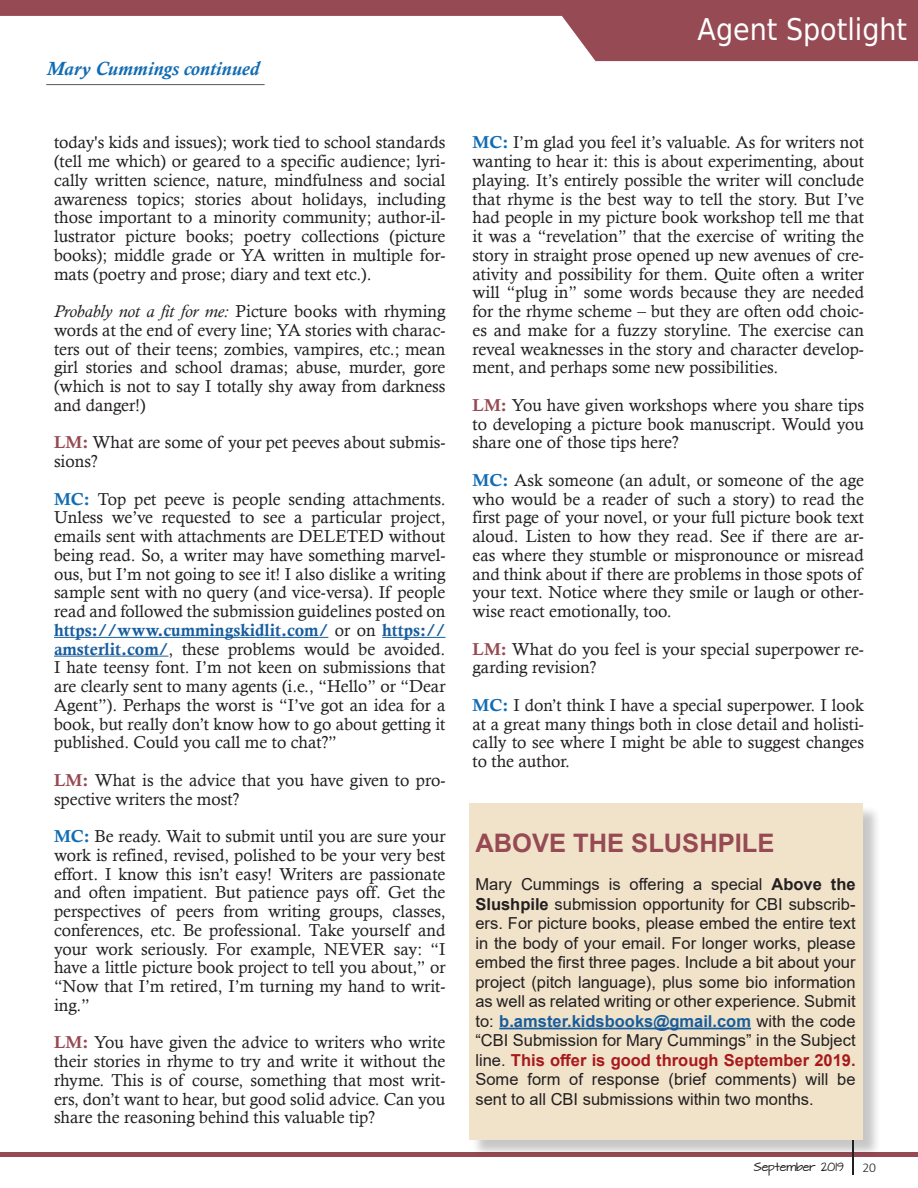
<style>
.page{position:relative;width:918px;height:1188px;background:#fff}
.page>*{position:absolute;margin:0;border:0;box-sizing:border-box;transform-origin:0 0}
.t1{font:30px "DejaVu Sans Condensed";color:#fff}
.At_Presstime_Paragra{font:700 25.5px "Arial";color:#964a53}
.t2{font:italic 700 19.5px "Calisto";color:#126cb3}
.At_Presstime_Paragra-2{font:17.25px/18.8px "Calisto";color:#231f20;text-align:justify}
.At_Presstime_Paragra-3{font:16.5px/19.5px "Arial";color:#231f20;text-align:justify}
.t3{font:300 13.5px "Calibri";color:#231f20}
.t4{font:10.2px "Architects Daughter";color:#231f20}
.s1{font-style:italic}
.s2{font-family:"Calis MT Bol";color:#964a53}
.s3{font-family:"Calis MT Bol";color:#126cb3}
.s4{font-family:"Calis MT Bol";color:#175d9e}
.s5{font-weight:700}
.s6{font-weight:700;color:#175d9e}
.s7{font-weight:700;color:#a8191c}
</style>
<div class="page">
<svg style="left:0;top:0;width:918px;height:61px;fill:#964a53"></svg>
<hr style="left:0;top:1153px;width:918px;height:4px;background:#964a53">
<hr style="left:852px;top:1133px;width:2px;height:42px;background:#231f20">
<hr style="left:46px;top:84px;width:219px;height:1px;background:#57585a">
<hr style="left:54px;top:637px;width:274px;height:1px;background:#175d9e">
<hr style="left:382px;top:637px;width:63px;height:1px;background:#175d9e">
<hr style="left:54px;top:656px;width:114px;height:1px;background:#175d9e">
<div style="left:471px;top:805px;width:410px;height:354px;background:#231f20;opacity:.25"></div>
<div style="left:469px;top:803px;width:393px;height:337px;background:#f1e3ca"></div>
<hr style="left:499px;top:1028px;width:252px;height:1px;background:#175d9e">
<p class="t2" style="left:47px;top:57px;width:214px">Mary Cummings continued</p>
<p class="At_Presstime_Paragra-2" style="left:54px;top:133px;width:393px">today's kids and issues); work tied to school standards (tell me which) or geared to a specific audience; lyri&shy;cally written science, nature, mindfulness and social awareness topics; stories about holidays, including those important to a minority community; author-il&shy;lustrator picture books; poetry collections (picture books); middle grade or YA written in multiple for&shy;mats (poetry and prose; diary and text etc.).</p>
<p class="At_Presstime_Paragra-2" style="left:54px;top:302px;width:393px"><span class="s1">Probably not a fit for me:</span> Picture books with rhyming words at the end of every line; YA stories with charac&shy;ters out of their teens; zombies, vampires, etc.; mean girl stories and school dramas; abuse, murder, gore (which is not to say I totally shy away from darkness and danger!)</p>
<p class="At_Presstime_Paragra-2" style="left:54px;top:433px;width:393px"><span class="s2">LM:</span> What are some of your pet peeves about submis&shy;sions?</p>
<p class="At_Presstime_Paragra-2" style="left:54px;top:489px;width:393px"><span class="s3">MC:</span> Top pet peeve is people sending attachments.<br>Unless we’ve requested to see a particular project, emails sent with attachments are DELETED without being read. So, a writer may have something marvel&shy;ous, but I’m not going to see it! I also dislike a writing sample sent with no query (and vice-versa). If people read and followed the submission guidelines posted on <span class="s4">https://www.cummingskidlit.com/</span> or on <span class="s4">https:// amsterlit.com/</span>, these problems would be avoided.<br>I hate teensy font. I’m not keen on submissions that are clearly sent to many agents (i.e., “Hello” or “Dear Agent”). Perhaps the worst is “I’ve got an idea for a book, but really don’t know how to go about getting it published. Could you call me to chat?”</p>
<p class="At_Presstime_Paragra-2" style="left:54px;top:770px;width:393px"><span class="s2">LM:</span> What is the advice that you have given to pro&shy;spective writers the most?</p>
<p class="At_Presstime_Paragra-2" style="left:54px;top:827px;width:393px"><span class="s3">MC:</span> Be ready. Wait to submit until you are sure your work is refined, revised, polished to be your very best effort. I know this isn’t easy! Writers are passionate and often impatient. But patience pays off. Get the perspectives of peers from writing groups, classes, conferences, etc. Be professional. Take yourself and your work seriously. For example, NEVER say: “I have a little picture book project to tell you about,” or “Now that I’m retired, I’m turning my hand to writ&shy;ing.”</p>
<p class="At_Presstime_Paragra-2" style="left:54px;top:1033px;width:393px"><span class="s2">LM:</span> You have given the advice to writers who write their stories in rhyme to try and write it without the rhyme. This is of course, something that most writ&shy;ers, don’t want to hear, but good solid advice. Can you share the reasoning behind this valuable tip?</p>
<p class="t1" style="left:698px;top:5px;width:211px">Agent Spotlight</p>
<p class="At_Presstime_Paragra-2" style="left:472px;top:133px;width:393px"><span class="s3">MC:</span> I’m glad you feel it’s valuable. As for writers not wanting to hear it: this is about experimenting, about playing. It’s entirely possible the writer will conclude that rhyme is the best way to tell the story. But I’ve had people in my picture book workshop tell me that it was a “revelation” that the exercise of writing the story in straight prose opened up new avenues of cre&shy;ativity and possibility for them. Quite often a writer will “plug in” some words because they are needed for the rhyme scheme – but they are often odd choic&shy;es and make for a fuzzy storyline. The exercise can reveal weaknesses in the story and character develop&shy;ment, and perhaps some new possibilities.</p>
<p class="At_Presstime_Paragra-2" style="left:472px;top:395px;width:393px"><span class="s2">LM:</span> You have given workshops where you share tips to developing a picture book manuscript. Would you share one of those tips here?</p>
<p class="At_Presstime_Paragra-2" style="left:472px;top:470px;width:393px"><span class="s3">MC:</span> Ask someone (an adult, or someone of the age who would be a reader of such a story) to read the first page of your novel, or your full picture book text aloud. Listen to how they read. See if there are ar&shy;eas where they stumble or mispronounce or misread and think about if there are problems in those spots of your text. Notice where they smile or laugh or other&shy;wise react emotionally, too.</p>
<p class="At_Presstime_Paragra-2" style="left:472px;top:639px;width:393px"><span class="s2">LM:</span> What do you feel is your special superpower re&shy;garding revision?</p>
<p class="At_Presstime_Paragra-2" style="left:472px;top:695px;width:393px"><span class="s3">MC:</span> I don’t think I have a special superpower. I look at a great many things both in close detail and holisti&shy;cally to see where I might be able to suggest changes to the author.</p>
<p class="At_Presstime_Paragra" style="left:475px;top:825px;width:300px">ABOVE THE SLUSHPILE</p>
<p class="At_Presstime_Paragra-3" style="left:475px;top:875px;width:382px">Mary Cummings is offering a special <span class="s5">Above the Slushpile</span> submission opportunity for CBI subscrib&shy;ers. For picture books, please embed the entire text in the body of your email. For longer works, please embed the first three pages. Include a bit about your project (pitch language), plus some bio information as well as related writing or other experience. Submit to: <span class="s6">b.amster.kidsbooks@gmail.com</span> with the code “CBI Submission for Mary Cummings” in the Subject line. <span class="s7">This offer is good through September 2019.<br></span>Some form of response (brief comments) will be sent to all CBI submissions within two months.</p>
<p class="t4" style="left:754px;top:1159px;width:91px">September 2019</p>
<p class="t3" style="left:862px;top:1159px;width:15px">20</p>
</div>
